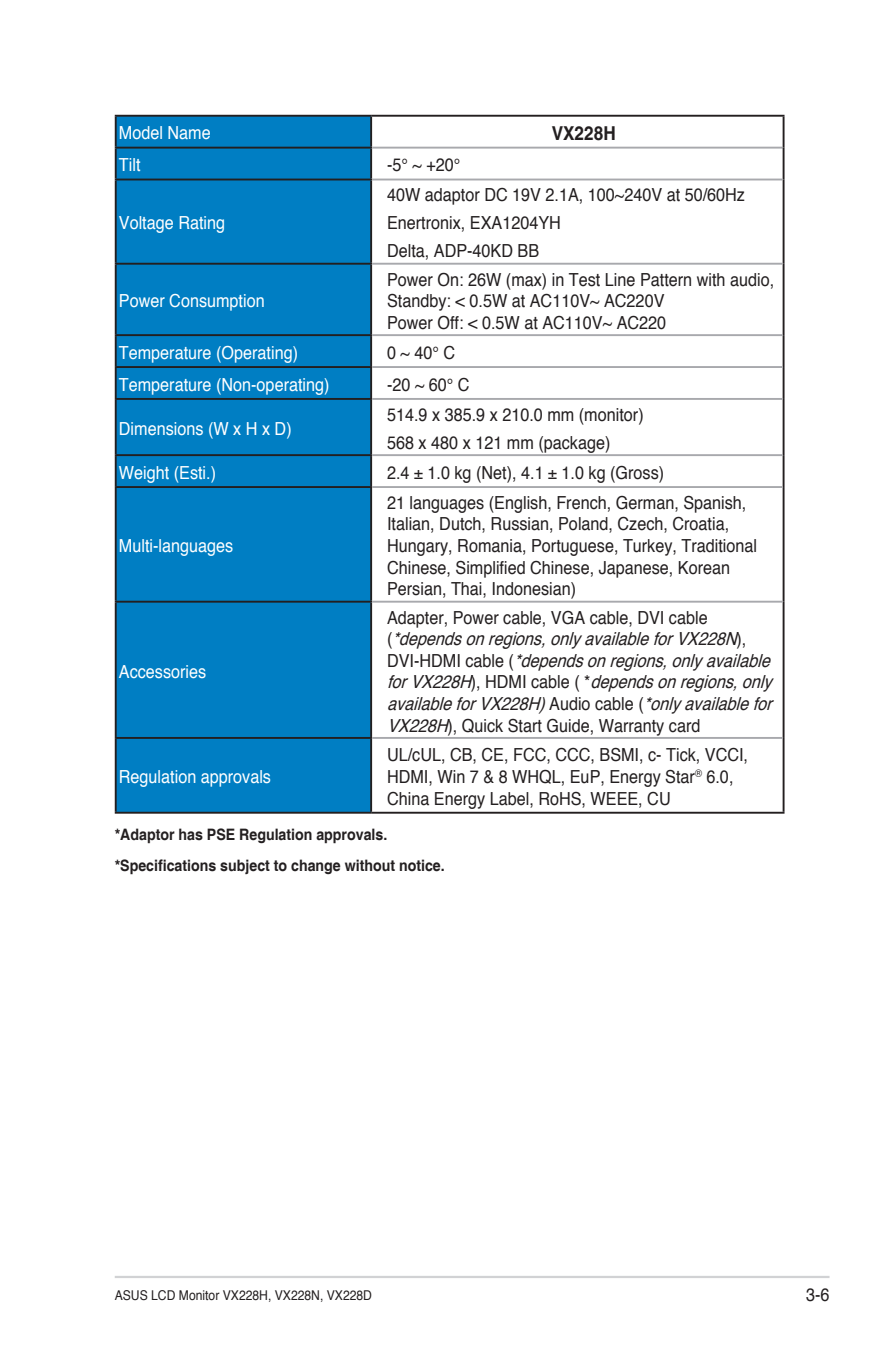
<style>
.page{position:relative;width:893px;height:1346px;background:#fff}
.page>*{position:absolute;margin:0;border:0;box-sizing:border-box;transform-origin:0 0}
.t1{font:700 19.12px "Helvetica";color:#231f20;scale:.9 1}
.t2{font:18px/21.6px "Helvetica";color:#231f20;scale:.9 1}
.t3{font:italic 18px/21.6px "Helvetica";color:#231f20;scale:.9 1}
.t4{font:18px "Helvetica";color:#fff;scale:.9 1}
.t5{font:700 15.75px/30.8px "Helvetica";color:#231f20;scale:.9 1}
.t6{font:13.5px "Helvetica";color:#231f20;scale:.9 1}
.s1{font-style:normal}
</style>
<div class="page">
<hr style="left:115px;top:1276px;width:714px;height:2px;background:#d1d2d4">
<div style="left:117px;top:117px;width:253px;height:695px;background:#007ec3"></div>
<hr style="left:115px;top:117px;width:2px;height:30px;background:#231f20">
<hr style="left:115px;top:115px;width:256px;height:2px;background:#231f20">
<hr style="left:115px;top:179px;width:257px;height:1px;background:#231f20">
<hr style="left:115px;top:180px;width:2px;height:83px;background:#231f20">
<hr style="left:115px;top:265px;width:2px;height:69px;background:#231f20">
<hr style="left:115px;top:336px;width:2px;height:30px;background:#231f20">
<hr style="left:115px;top:149px;width:2px;height:30px;background:#231f20">
<hr style="left:115px;top:368px;width:2px;height:30px;background:#231f20">
<hr style="left:115px;top:147px;width:257px;height:2px;background:#231f20">
<hr style="left:115px;top:366px;width:257px;height:2px;background:#231f20">
<hr style="left:115px;top:400px;width:2px;height:54px;background:#231f20">
<hr style="left:115px;top:398px;width:257px;height:2px;background:#231f20">
<hr style="left:115px;top:456px;width:2px;height:30px;background:#231f20">
<hr style="left:115px;top:454px;width:257px;height:2px;background:#231f20">
<hr style="left:115px;top:488px;width:2px;height:113px;background:#231f20">
<hr style="left:115px;top:603px;width:2px;height:134px;background:#231f20">
<hr style="left:115px;top:739px;width:2px;height:73px;background:#231f20">
<hr style="left:115px;top:486px;width:257px;height:2px;background:#231f20">
<hr style="left:115px;top:601px;width:257px;height:2px;background:#231f20">
<hr style="left:115px;top:737px;width:257px;height:2px;background:#231f20">
<hr style="left:115px;top:812px;width:256px;height:2px;background:#231f20">
<hr style="left:115px;top:263px;width:257px;height:2px;background:#231f20">
<hr style="left:115px;top:334px;width:257px;height:2px;background:#231f20">
<hr style="left:370px;top:117px;width:2px;height:30px;background:#231f20">
<hr style="left:783px;top:117px;width:1px;height:31px;background:#231f20">
<hr style="left:370px;top:180px;width:2px;height:83px;background:#231f20">
<hr style="left:783px;top:179px;width:1px;height:85px;background:#231f20">
<hr style="left:370px;top:265px;width:2px;height:69px;background:#231f20">
<hr style="left:783px;top:264px;width:1px;height:71px;background:#231f20">
<hr style="left:370px;top:336px;width:2px;height:30px;background:#231f20">
<hr style="left:783px;top:335px;width:1px;height:32px;background:#231f20">
<hr style="left:370px;top:368px;width:2px;height:30px;background:#231f20">
<hr style="left:783px;top:367px;width:1px;height:32px;background:#231f20">
<hr style="left:370px;top:400px;width:2px;height:54px;background:#231f20">
<hr style="left:783px;top:399px;width:1px;height:56px;background:#231f20">
<hr style="left:370px;top:456px;width:2px;height:30px;background:#231f20">
<hr style="left:783px;top:455px;width:1px;height:32px;background:#231f20">
<hr style="left:370px;top:488px;width:2px;height:113px;background:#231f20">
<hr style="left:783px;top:487px;width:1px;height:115px;background:#231f20">
<hr style="left:370px;top:603px;width:2px;height:134px;background:#231f20">
<hr style="left:783px;top:602px;width:1px;height:136px;background:#231f20">
<hr style="left:370px;top:739px;width:2px;height:73px;background:#231f20">
<hr style="left:783px;top:738px;width:1px;height:74px;background:#231f20">
<hr style="left:371px;top:812px;width:413px;height:2px;background:#231f20">
<hr style="left:372px;top:263px;width:411px;height:2px;background:#a8a9ad">
<hr style="left:372px;top:334px;width:411px;height:2px;background:#a8a9ad">
<hr style="left:372px;top:366px;width:411px;height:2px;background:#a8a9ad">
<hr style="left:372px;top:398px;width:411px;height:2px;background:#a8a9ad">
<hr style="left:372px;top:454px;width:411px;height:2px;background:#a8a9ad">
<hr style="left:372px;top:486px;width:411px;height:2px;background:#a8a9ad">
<hr style="left:372px;top:601px;width:411px;height:2px;background:#a8a9ad">
<hr style="left:372px;top:737px;width:411px;height:2px;background:#a8a9ad">
<hr style="left:371px;top:115px;width:413px;height:2px;background:#231f20">
<hr style="left:372px;top:147px;width:411px;height:2px;background:#a8a9ad">
<hr style="left:370px;top:149px;width:2px;height:30px;background:#231f20">
<hr style="left:783px;top:148px;width:1px;height:31px;background:#231f20">
<hr style="left:372px;top:179px;width:411px;height:1px;background:#a8a9ad">
<p class="t4" style="left:119px;top:126px;width:104px">Model Name</p>
<p class="t1" style="left:552px;top:126px;width:73px">VX228H</p>
<p class="t4" style="left:119px;top:158px;width:25px">Tilt</p>
<p class="t2" style="left:387px;top:156px;width:83px">-5° ~ +20°</p>
<p class="t4" style="left:119px;top:216px;width:120px">Voltage Rating</p>
<p class="t4" style="left:119px;top:294px;width:164px">Power Consumption</p>
<p class="t2" style="left:387px;top:183px;width:399px;line-height:27.9px">40W adaptor DC 19V 2.1A, 100~240V at 50/60Hz<br>Enertronix, EXA1204YH<br>Delta, ADP-40KD BB</p>
<p class="t2" style="left:387px;top:270px;width:432px">Power On: 26W (max) in Test Line Pattern with audio,<br>Standby: &lt; 0.5W at AC110V~ AC220V<br>Power Off: &lt; 0.5W at AC110V~ AC220</p>
<p class="t4" style="left:119px;top:346px;width:201px">Temperature (Operating)</p>
<p class="t2" style="left:387px;top:343px;width:77px">0 ~ 40° C</p>
<p class="t4" style="left:119px;top:377px;width:236px">Temperature (Non-operating)</p>
<p class="t2" style="left:387px;top:375px;width:93px">-20 ~ 60° C</p>
<p class="t4" style="left:119px;top:421px;width:194px">Dimensions (W x H x D)</p>
<p class="t2" style="left:387px;top:402px;width:287px;line-height:27.9px">514.9 x 385.9 x 210.0 mm (monitor)<br>568 x 480 x 121 mm (package)</p>
<p class="t4" style="left:119px;top:465px;width:110px">Weight (Esti.)</p>
<p class="t2" style="left:387px;top:463px;width:309px">2.4 ± 1.0 kg (Net), 4.1 ± 1.0 kg (Gross)</p>
<p class="t4" style="left:119px;top:539px;width:129px">Multi-languages</p>
<p class="t4" style="left:119px;top:664px;width:99px">Accessories</p>
<p class="t2" style="left:387px;top:493px;width:413px">21 languages (English, French, German, Spanish, Italian, Dutch, Russian, Poland, Czech, Croatia, Hungary, Romania, Portuguese, Turkey, Traditional Chinese, Simplified Chinese, Japanese, Korean Persian, Thai, Indonesian)</p>
<p class="t3" style="left:387px;top:608px;width:434px"><span class="s1">Adapter, Power cable, VGA cable, DVI cable<br>(</span> *dependson regions,onlyavailable forVX228N<span class="s1">) ,<br>D V I - H D M I c a b l e (</span> *dependson regions,onlyavailable forVX228H<span class="s1">) , H D M I c a b l e ( *</span> dependson regions,only available forVX228H)<span class="s1">A u d i o c a b l e (</span> *onlyavailable for VX228H<span class="s1">), Quick Start Guide, Warranty card</span></p>
<p class="t2" style="left:387px;top:746px;width:403px">UL/cUL, CB, CE, FCC, CCC, BSMI, c- Tick, VCCI,<br>HDMI, Win 7 &amp; 8 WHQL, EuP, Energy Star<sup>®</sup> 6.0,<br>China Energy Label, RoHS, WEEE, CU</p>
<p class="t5" style="left:115px;top:820px;width:368px">*Adaptor has PSE Regulation approvals. *Specifications subject to change without notice.</p>
<p class="t4" style="left:119px;top:770px;width:171px">Regulation approvals</p>
<p class="t6" style="left:115px;top:1290px;width:287px">ASUS LCD Monitor VX228H, VX228N, VX228D</p>
<p class="t2" style="left:806px;top:1285px;width:28px">3-6</p>
</div>
